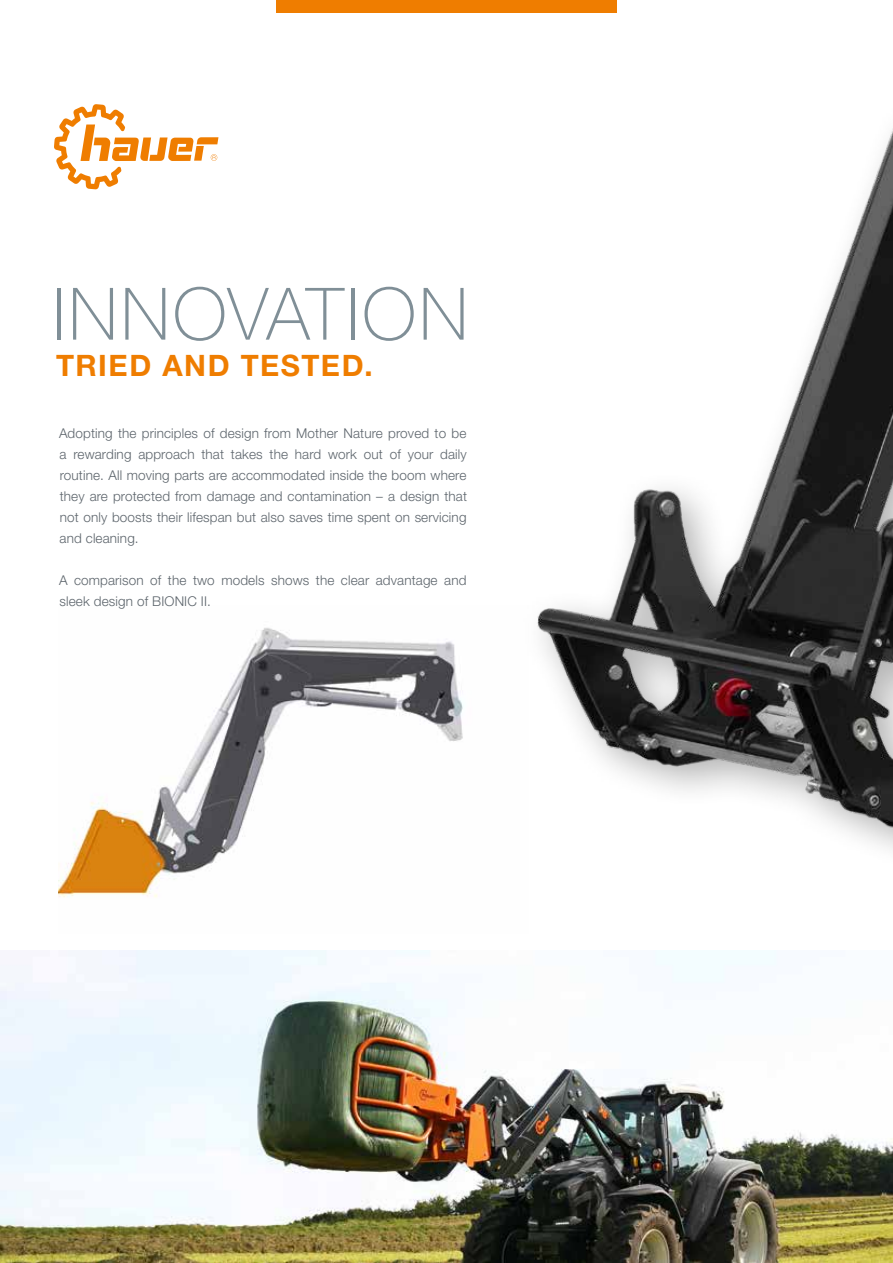
<style>
.page{position:relative;width:893px;height:1263px;background:#fff}
.page>*{position:absolute;margin:0;border:0;box-sizing:border-box;transform-origin:0 0}
.t1{font:100 72.45px "Helvetica Neue LT Pro";letter-spacing:.04em;color:#808f97}
.t2{font:700 29.55px "Helvetica Neue LT Pro";letter-spacing:.05em;color:#ef7d00}
.t3{font:300 13.5px/21px "Helvetica Neue LT Pro";letter-spacing:.01em;color:#5d656c;text-align:justify}
</style>
<div class="page">
<svg style="left:54px;top:104px;width:164px;height:85px"></svg>
<img style="left:0;top:950px;width:893px;height:313px">
<div style="left:276px;top:0;width:341px;height:13px;background:#ef7d00"></div>
<img style="left:58px;top:627px;width:405px;height:271px">
<img style="left:537px;top:128px;width:356px;height:720px">
<h1 class="t1" style="left:53px;top:272px;width:416px">INNOVATION</h1>
<h2 class="t2" style="left:56px;top:347px;width:318px">TRIED AND TESTED.</h2>
<p class="t3" style="left:59px;top:423px;width:409px">Adopting the principles of design from Mother Nature proved to be a rewarding approach that takes the hard work out of your daily routine. All moving parts are accommodated inside the boom where they are protected from damage and contamination – a design that not only boosts their lifespan but also saves time spent on servicing and cleaning.</p>
<p class="t3" style="left:59px;top:570px;width:409px">A comparison of the two models shows the clear advantage and sleek design of BIONIC II.</p>
</div>
